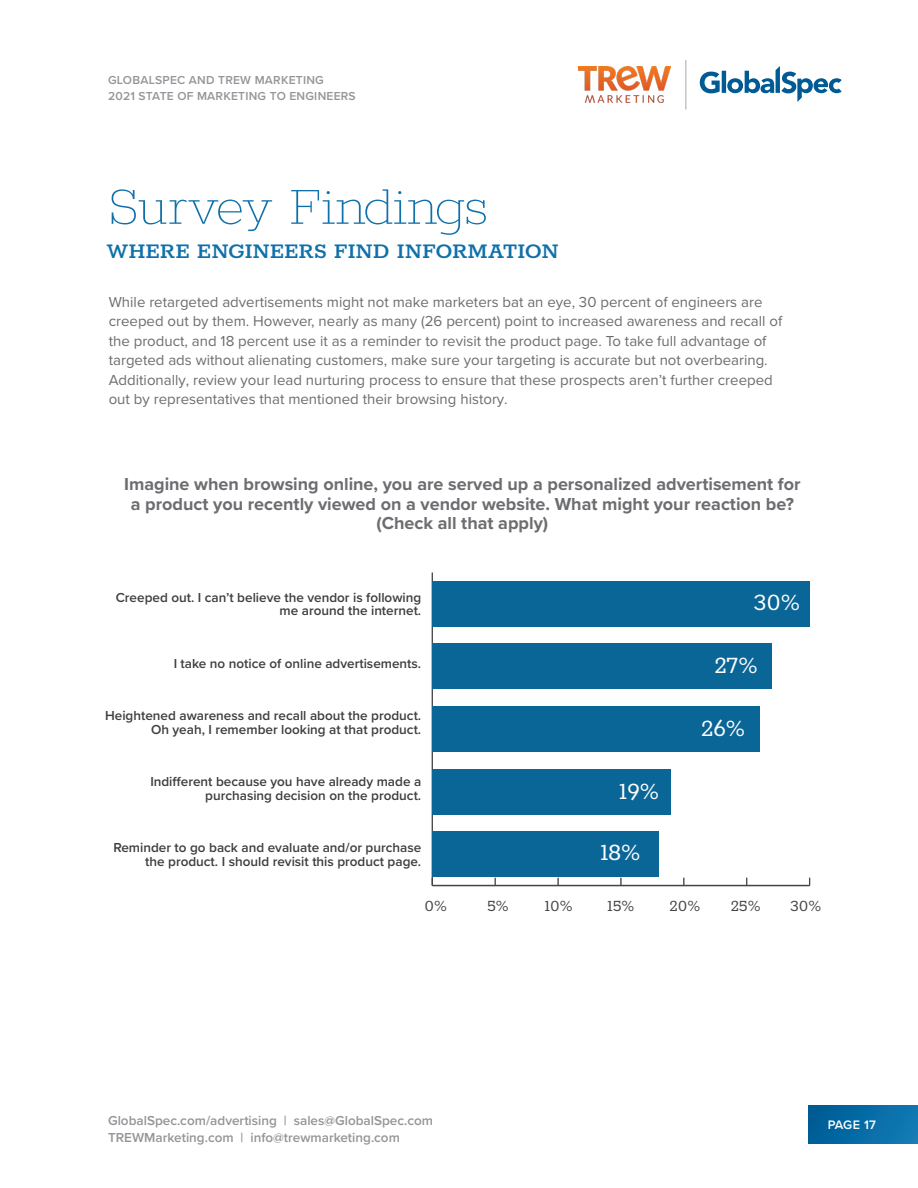
<style>
.page{position:relative;width:918px;height:1188px;background:#fff}
.page>*{position:absolute;margin:0;border:0;box-sizing:border-box;transform-origin:0 0}
.t1{font:100 60px "Rokkitt";letter-spacing:-.03em;color:#0f70aa}
.t2{font:27px "Rokkitt";color:#fff}
.t3{font:600 24px "Rokkitt";letter-spacing:-.005em;color:#0f70aa}
.t4{font:700 18px/19.5px "Proxima Nova";color:#6c6d70;text-align:center}
.t5{font:18px "Rokkitt";color:#424445}
.t6{font:15px/19.5px "Proxima Nova";color:#6c6d70}
.t7{font:600 13.5px/13.5px "Proxima Nova";color:#3e3e3f;text-align:right}
.t8{font:600 13.5px/16.5px "Proxima Nova";color:#939598}
.t9{font:600 12.75px "Proxima Nova";letter-spacing:.005em;color:#fff}
.t10{font:600 12px/16.5px "Proxima Nova";letter-spacing:.02em;color:#939598}
</style>
<div class="page">
<div style="left:808px;top:1105px;width:110px;height:38px;background:linear-gradient(to right,#005b95,#117ab4)"></div>
<img style="left:578px;top:67px;width:93px;height:36px">
<svg style="left:700px;top:66px;width:142px;height:36px"></svg>
<hr style="left:685px;top:60px;width:2px;height:50px;background:#c7c4c4">
<hr style="left:432px;top:885px;width:378px;height:1px;background:#424445">
<svg style="left:494px;top:878px;width:2px;height:7px"></svg>
<svg style="left:557px;top:878px;width:2px;height:7px"></svg>
<svg style="left:620px;top:878px;width:2px;height:7px"></svg>
<svg style="left:683px;top:878px;width:2px;height:7px"></svg>
<hr style="left:432px;top:573px;width:1px;height:313px;background:#424445">
<div style="left:432px;top:581px;width:378px;height:45px;background:#0b6698"></div>
<div style="left:432px;top:644px;width:340px;height:45px;background:#0b6698"></div>
<div style="left:432px;top:707px;width:327px;height:45px;background:#0b6698"></div>
<div style="left:432px;top:769px;width:239px;height:45px;background:#0b6698"></div>
<div style="left:432px;top:832px;width:227px;height:45px;background:#0b6698"></div>
<p class="t10" style="left:108px;top:71px;width:249px">GLOBALSPEC AND TREW MARKETING<br>2021 STATE OF MARKETING TO ENGINEERS</p>
<p class="t1" style="left:106px;top:167px;width:384px">Survey Findings</p>
<p class="t3" style="left:106px;top:235px;width:454px">WHERE ENGINEERS FIND INFORMATION</p>
<p class="t6" style="left:109px;top:292px;width:675px">While retargeted advertisements might not make marketers bat an eye, 30 percent of engineers are creeped out by them. However, nearly as many (26 percent) point to increased awareness and recall of the product, and 18 percent use it as a reminder to revisit the product page. To take full advantage of targeted ads without alienating customers, make sure your targeting is accurate but not overbearing.<br>Additionally, review your lead nurturing process to ensure that these prospects aren’t further creeped out by representatives that mentioned their browsing history.</p>
<p class="t4" style="left:124px;top:474px;width:678px">Imagine when browsing online, you are served up a personalized advertisement for a product you recently viewed on a vendor website. What might your reaction be? (Check all that apply)</p>
<p class="t7" style="left:116px;top:590px;width:307px">Creeped out. I can’t believe the vendor is following me around the internet.</p>
<p class="t7" style="left:174px;top:656px;width:249px">I take no notice of online advertisements.</p>
<p class="t7" style="left:105px;top:709px;width:318px">Heightened awareness and recall about the product.<br>Oh yeah, I remember looking at that product.</p>
<p class="t7" style="left:150px;top:775px;width:272px">Indifferent because you have already made a purchasing decision on the product.</p>
<p class="t7" style="left:113px;top:840px;width:309px">Reminder to go back and evaluate and/or purchase the product. I should revisit this product page.</p>
<p class="t2" style="left:619px;top:773px;width:42px">19%</p>
<p class="t2" style="left:600px;top:834px;width:42px">18%</p>
<p class="t2" style="left:754px;top:585px;width:48px">30%</p>
<p class="t2" style="left:714px;top:647px;width:45px">27%</p>
<p class="t2" style="left:701px;top:711px;width:46px">26%</p>
<p class="t5" style="left:425px;top:894px;width:24px">0%</p>
<p class="t5" style="left:487px;top:894px;width:23px">5%</p>
<p class="t5" style="left:545px;top:894px;width:30px">10%</p>
<p class="t5" style="left:607px;top:894px;width:29px">15%</p>
<p class="t5" style="left:670px;top:894px;width:32px">20%</p>
<p class="t5" style="left:731px;top:894px;width:31px">25%</p>
<p class="t5" style="left:790px;top:894px;width:33px">30%</p>
<p class="t8" style="left:108px;top:1112px;width:327px">GlobalSpec.com/advertising | sales@GlobalSpec.com<br>TREWMarketing.com | info@trewmarketing.com</p>
<p class="t9" style="left:828px;top:1115px;width:50px">PAGE 17</p>
</div>
